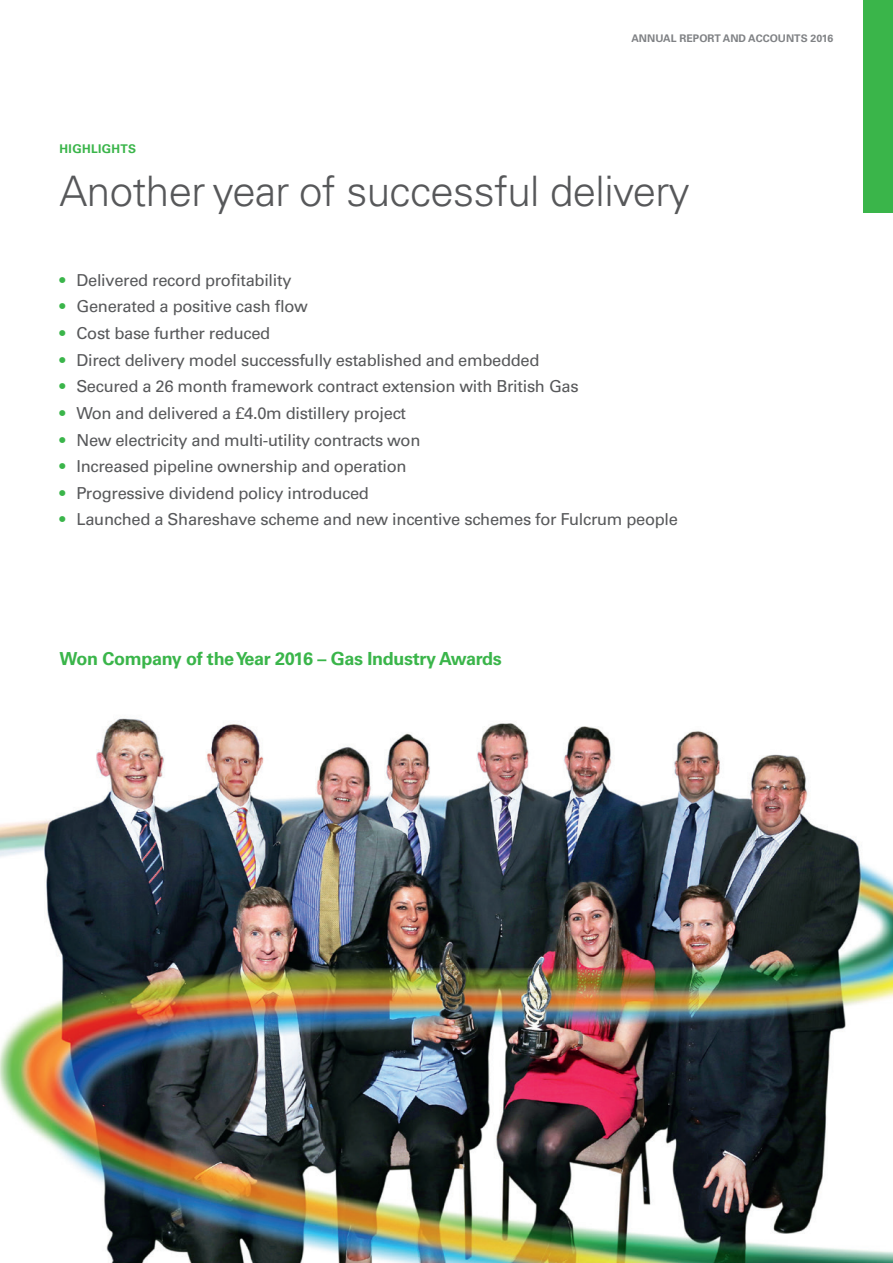
<style>
.page{position:relative;width:893px;height:1263px;background:#fff}
.page>*{position:absolute;margin:0;border:0;box-sizing:border-box;transform-origin:0 0}
.Page_subtitle{font:300 42px "Univers LT Pro 45";letter-spacing:-.015em;color:#57585a}
.Case_study_title{font:700 18px "Univers LT Pro 65";letter-spacing:-.02em;color:#3ab54a}
.t1{font:16.5px "Univers LT Pro 55 Roman";letter-spacing:-.02em;color:#57585a}
.Page_title{font:700 12px "Univers LT Pro 65";letter-spacing:.03em;color:#3ab54a}
.Section_title{font:700 10.5px "Univers LT Pro 65";color:#808285}
.s1{color:#3ab54a}
</style>
<div class="page">
<img style="left:0;top:718px;width:893px;height:545px">
<div style="left:863px;top:0;width:30px;height:213px;background:#3ab54a"></div>
<p class="Section_title" style="left:631px;top:32px;width:204px">ANNUAL REPORT AND ACCOUNTS 2016</p>
<p class="Page_title" style="left:60px;top:142px;width:78px">HIGHLIGHTS</p>
<p class="Page_subtitle" style="left:60px;top:165px;width:632px">Another year of successful delivery</p>
<p class="t1" style="left:60px;top:270px;width:233px"><span class="s1">•</span> Delivered record profitability</p>
<p class="t1" style="left:60px;top:297px;width:250px"><span class="s1">•</span> Generated a positive cash flow</p>
<p class="t1" style="left:60px;top:323px;width:212px"><span class="s1">•</span> Cost base further reduced</p>
<p class="t1" style="left:60px;top:350px;width:481px"><span class="s1">•</span> Direct delivery model successfully established and embedded</p>
<p class="t1" style="left:60px;top:376px;width:521px"><span class="s1">•</span> Secured a 26 month framework contract extension with British Gas</p>
<p class="t1" style="left:60px;top:403px;width:348px"><span class="s1">•</span> Won and delivered a £4.0m distillery project</p>
<p class="t1" style="left:60px;top:430px;width:362px"><span class="s1">•</span> New electricity and multi-utility contracts won</p>
<p class="t1" style="left:60px;top:456px;width:349px"><span class="s1">•</span> Increased pipeline ownership and operation</p>
<p class="t1" style="left:60px;top:483px;width:311px"><span class="s1">•</span> Progressive dividend policy introduced</p>
<p class="t1" style="left:60px;top:510px;width:620px"><span class="s1">•</span> Launched a Shareshave scheme and new incentive schemes for Fulcrum people</p>
<p class="Case_study_title" style="left:60px;top:648px;width:444px">Won Company of the Year 2016 – Gas Industry Awards</p>
</div>
